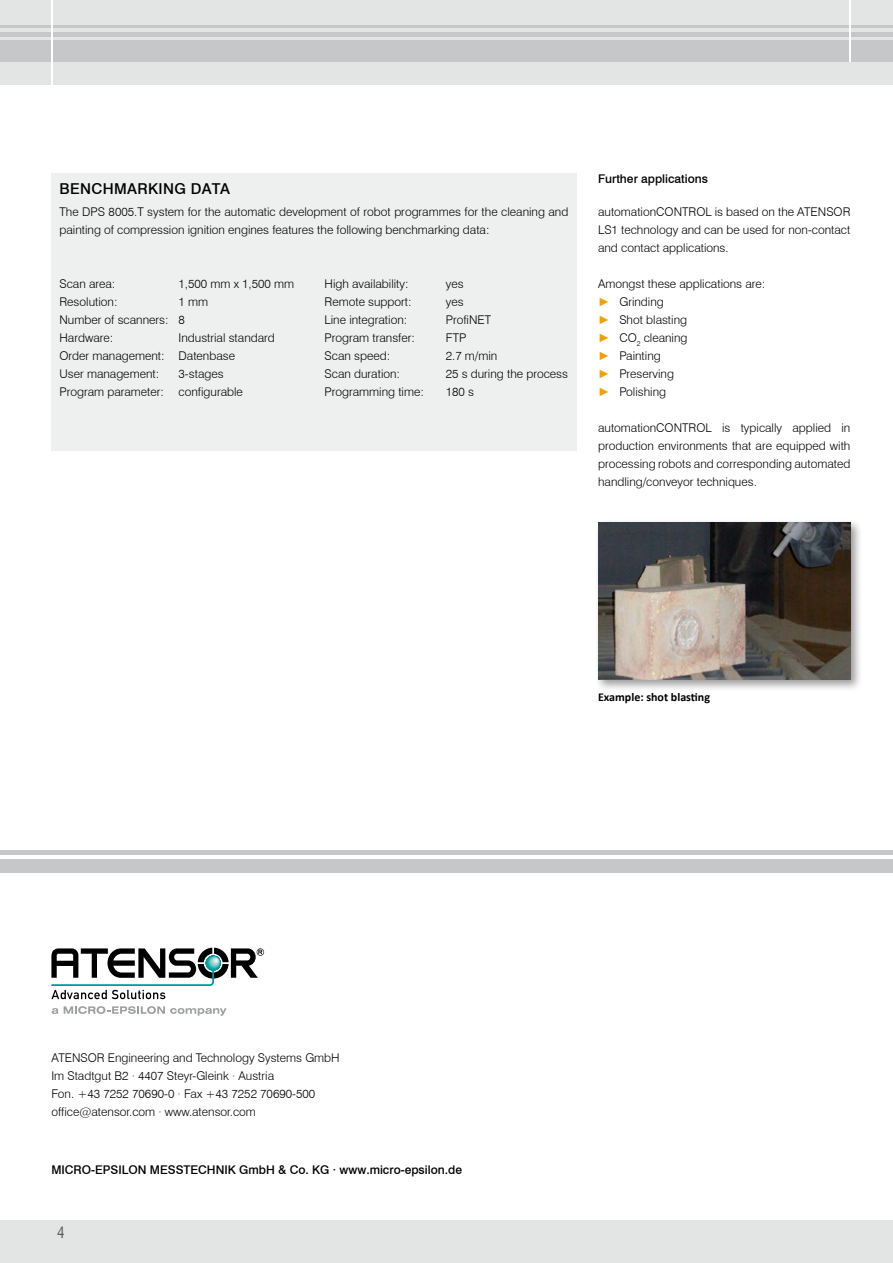
<style>
.page{position:relative;width:893px;height:1263px;background:#fff}
.page>*{position:absolute;margin:0;border:0;box-sizing:border-box;transform-origin:0 0}
.t1{font:500 15px "Swiss 721 BT";letter-spacing:.025em;color:#000}
.t2{font:condensed 15px "Swiss 721 BT";color:#58585a}
.t3{font:300 12px/18px "Swiss 721 BT";color:#000}
.t4{font:500 12px "Swiss 721 BT";color:#000}
.t5{font:700 12px "Calibri";color:#000}
.s1{font-family:"Arial";font-weight:400;color:#f5a000}
</style>
<div class="page">
<svg style="left:51px;top:948px;width:213px;height:51px"></svg>
<svg style="left:52px;top:1008px;width:6px;height:6px"></svg>
<svg style="left:64px;top:1006px;width:163px;height:10px"></svg>
<div style="left:594px;top:519px;width:269px;height:173px;background:#000;opacity:.4"></div>
<img style="left:598px;top:522px;width:252px;height:158px">
<div style="left:0;top:1220px;width:893px;height:43px;background:#e3e4e4"></div>
<div style="left:0;top:0;width:893px;height:85px;background:#e3e4e4"></div>
<div style="left:0;top:40px;width:893px;height:22px;background:#c6c7c8"></div>
<hr style="left:0;top:32px;width:893px;height:4px;background:#c6c7c8">
<hr style="left:0;top:26px;width:893px;height:2px;background:#c6c7c8">
<hr style="left:849px;top:0;width:1px;height:62px;background:#fff">
<hr style="left:51px;top:0;width:2px;height:85px;background:#fff">
<div style="left:0;top:850px;width:893px;height:5px;background:#c6c7c8"></div>
<div style="left:0;top:859px;width:893px;height:14px;background:#c6c7c8"></div>
<div style="left:51px;top:174px;width:526px;height:76px;background:#eeefef"></div>
<div style="left:51px;top:249px;width:526px;height:202px;background:#eeefef"></div>
<p class="t1" style="left:60px;top:179px;width:172px">BENCHMARKING DATA</p>
<p class="t3" style="left:60px;top:203px;width:510px">The DPS 8005.T system for the automatic development of robot programmes for the cleaning and painting of compression ignition engines features the following benchmarking data:</p>
<p class="t3" style="left:60px;top:275px;width:57px">Scan area:</p>
<p class="t3" style="left:179px;top:275px;width:117px">1,500 mm x 1,500 mm</p>
<p class="t3" style="left:60px;top:293px;width:60px">Resolution:</p>
<p class="t3" style="left:60px;top:293px;width:150px;text-indent:119px">1 mm<br>Number of scanners: 8<br>Hardware:</p>
<p class="t3" style="left:60px;top:329px;width:217px;text-indent:119px">Industrial standard<br>Order management: Datenbase<br>User management:</p>
<p class="t3" style="left:60px;top:365px;width:185px;text-indent:119px">3-stages<br>Program parameter: configurable</p>
<p class="t3" style="left:325px;top:275px;width:86px">High availability:</p>
<p class="t3" style="left:446px;top:275px;width:19px">yes</p>
<p class="t3" style="left:325px;top:293px;width:89px">Remote support:</p>
<p class="t3" style="left:446px;top:293px;width:19px">yes</p>
<p class="t3" style="left:325px;top:311px;width:84px">Line integration:</p>
<p class="t3" style="left:446px;top:311px;width:47px">ProfiNET</p>
<p class="t3" style="left:325px;top:329px;width:92px">Program transfer:</p>
<p class="t3" style="left:446px;top:329px;width:22px">FTP</p>
<p class="t3" style="left:325px;top:347px;width:67px">Scan speed:</p>
<p class="t3" style="left:446px;top:347px;width:53px">2.7 m/min</p>
<p class="t3" style="left:325px;top:365px;width:77px">Scan duration:</p>
<p class="t3" style="left:446px;top:365px;width:124px">25 s during the process</p>
<p class="t3" style="left:325px;top:383px;width:101px">Programming time:</p>
<p class="t3" style="left:446px;top:383px;width:30px">180 s</p>
<p class="t4" style="left:598px;top:171px;width:111px">Further applications</p>
<p class="t3" style="left:598px;top:203px;width:254px;text-align:justify">automationCONTROL is based on the ATENSOR LS1 technology and can be used for non-contact and contact applications.</p>
<p class="t3" style="left:598px;top:275px;width:169px">Amongst these applications are: <span class="s1">►</span> Grinding<br><span class="s1">►</span> Shot blasting<br><span class="s1">►</span> CO<sub>2</sub> cleaning<br><span class="s1">►</span> Painting<br><span class="s1">►</span> Preserving<br><span class="s1">►</span> Polishing</p>
<p class="t3" style="left:598px;top:419px;width:254px;text-align:justify">automationCONTROL is typically applied in production environments that are equipped with processing robots and corresponding automated handling/conveyor techniques.</p>
<p class="t5" style="left:598px;top:690px;width:113px">Example: shot blasting</p>
<p class="t3" style="left:51px;top:1049px;width:290px">ATENSOR Engineering and Technology Systems GmbH Im Stadtgut B2 · 4407 Steyr-Gleink · Austria<br>Fon. +43 7252 70690-0 · Fax +43 7252 70690-500 office@atensor.com · www.atensor.com</p>
<p class="t4" style="left:51px;top:1162px;width:412px">MICRO-EPSILON MESSTECHNIK GmbH &amp; Co. KG · www.micro-epsilon.de</p>
<p class="t2" style="left:57px;top:1224px;width:9px">4</p>
</div>
